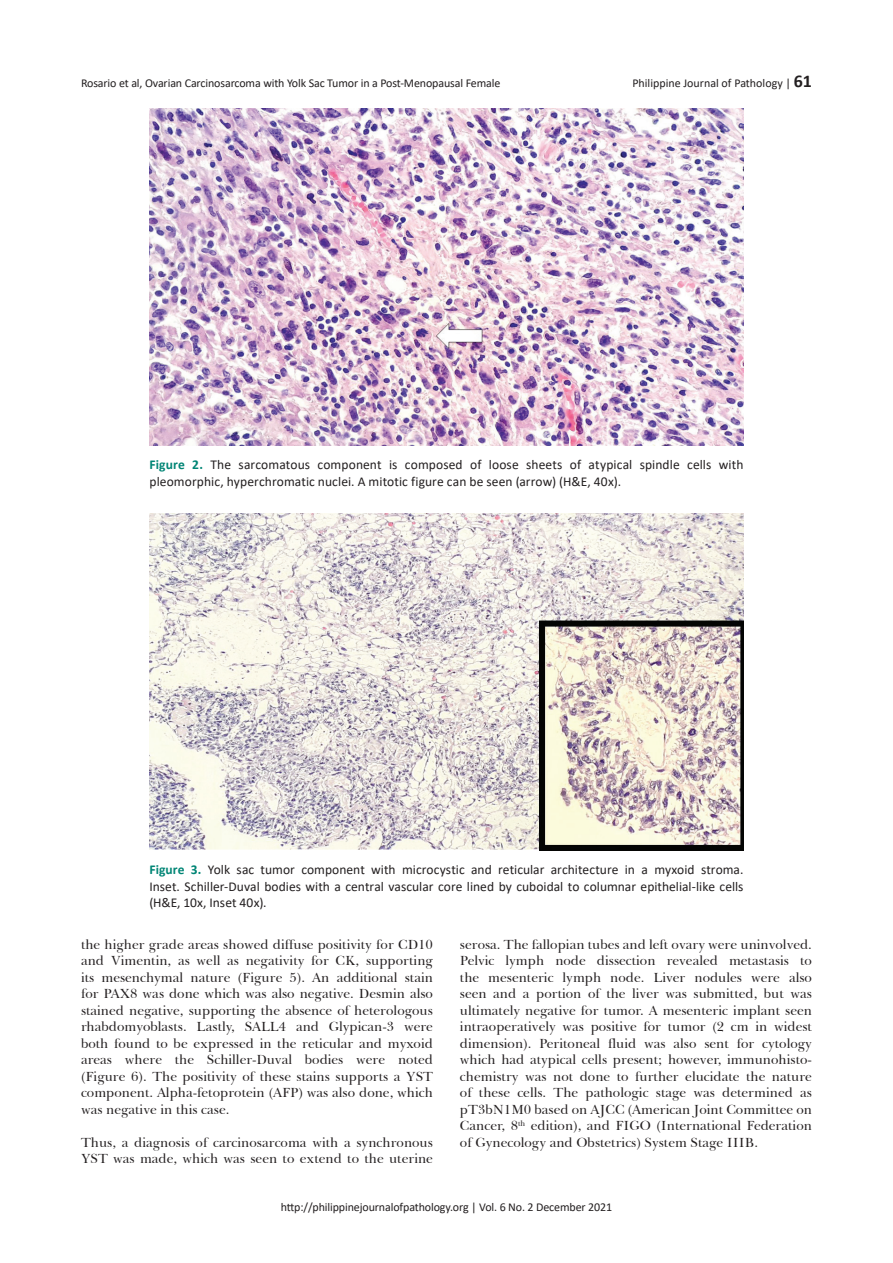
<style>
.page{position:relative;width:893px;height:1263px;background:#fff}
.page>*{position:absolute;margin:0;border:0;box-sizing:border-box;transform-origin:0 0}
.t1{font:13.5px/16.5px "Baskerville BT";color:#231f20;text-align:justify}
.t2{font:13.5px/16.5px "Calibri";letter-spacing:.005em;color:#231f20}
.t3{font:12px "Calibri";letter-spacing:-.01em;color:#231f20}
.s1{font-weight:700;font-size:18px}
.s2{font-weight:700;color:#008575}
</style>
<div class="page">
<img style="left:149px;top:108px;width:594px;height:338px">
<img style="left:149px;top:513px;width:594px;height:337px">
<p class="t3" style="left:81px;top:75px;width:421px">Rosario et al, Ovarian Carcinosarcoma with Yolk Sac Tumor in a Post-Menopausal Female</p>
<p class="t3" style="left:632px;top:75px;width:181px">Philippine Journal of Pathology | <span class="s1">61</span></p>
<p class="t2" style="left:149px;top:456px;width:595px"><span class="s2">Figure 2.</span> The sarcomatous component is composed of loose sheets of atypical spindle cells with pleomorphic, hyperchromatic nuclei. A mitotic figure can be seen (arrow) (H&amp;E, 40x).</p>
<p class="t2" style="left:149px;top:861px;width:596px;text-align:justify"><span class="s2">Figure 3.</span> Yolk sac tumor component with microcystic and reticular architecture in a myxoid stroma.<br>Inset. Schiller-Duval bodies with a central vascular core lined by cuboidal to columnar epithelial-like cells (H&amp;E, 10x, Inset 40x).</p>
<p class="t1" style="left:81px;top:936px;width:353px">the higher grade areas showed diffuse positivity for CD10 and Vimentin, as well as negativity for CK, supporting its mesenchymal nature (Figure 5). An additional stain for PAX8 was done which was also negative. Desmin also stained negative, supporting the absence of heterologous rhabdomyoblasts. Lastly, SALL4 and Glypican-3 were both found to be expressed in the reticular and myxoid areas where the Schiller-Duval bodies were noted (Figure 6). The positivity of these stains supports a YST component. Alpha-fetoprotein (AFP) was also done, which was negative in this case.</p>
<p class="t1" style="left:81px;top:1134px;width:353px">Thus, a diagnosis of carcinosarcoma with a synchronous<br>YST was made, which was seen to extend to the uterine</p>
<p class="t1" style="left:460px;top:936px;width:354px">serosa. The fallopian tubes and left ovary were uninvolved.<br>Pelvic lymph node dissection revealed metastasis to the mesenteric lymph node. Liver nodules were also seen and a portion of the liver was submitted, but was ultimately negative for tumor. A mesenteric implant seen intraoperatively was positive for tumor (2 cm in widest dimension). Peritoneal fluid was also sent for cytology which had atypical cells present; however, immunohisto&shy;chemistry was not done to further elucidate the nature of these cells. The pathologic stage was determined as pT3bN1M0 based on AJCC (American Joint Committee on Cancer, 8<sup>th</sup> edition), and FIGO (International Federation of Gynecology and Obstetrics) System Stage IIIB.</p>
<p class="t3" style="left:281px;top:1198px;width:333px">http://philippinejournalofpathology.org | Vol. 6 No. 2 December 2021</p>
</div>
